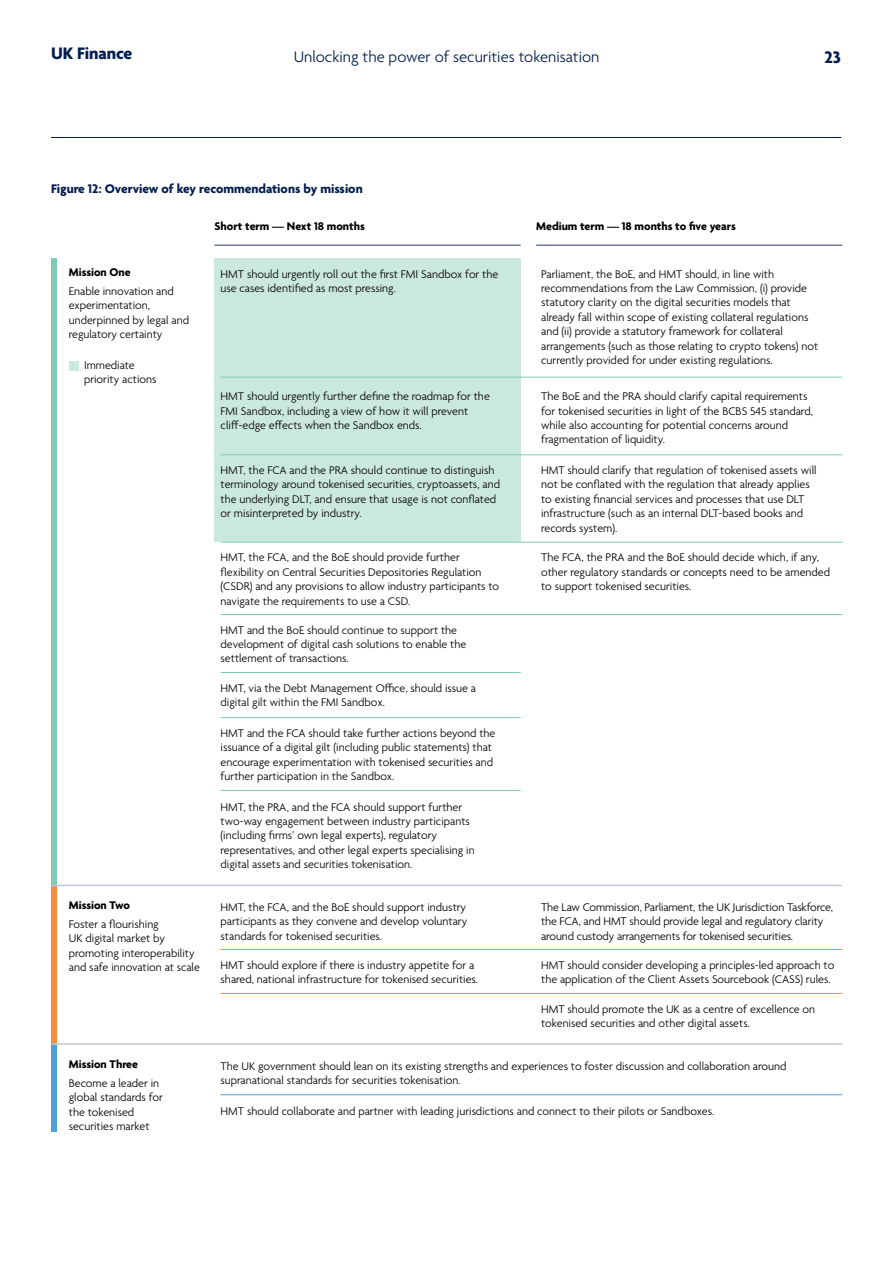
<style>
.page{position:relative;width:893px;height:1263px;background:#fff}
.page>*{position:absolute;margin:0;border:0;box-sizing:border-box;transform-origin:0 0}
.t1{font:700 18px "Agenda";letter-spacing:-.005em;color:#031d4d}
.t2{font:300 16.5px "Agenda";color:#031d4d}
.t3{font:700 13.5px "Agenda";color:#031d4d}
.t4{font:300 12px/14.4px "Agenda";color:#010101}
.t5{font:700 12px "Agenda";color:#010101}
</style>
<div class="page">
<hr style="left:51px;top:137px;width:790px;height:1px;background:#031d4d">
<div style="left:215px;top:258px;width:306px;height:284px;background:#cbe8de"></div>
<hr style="left:221px;top:377px;width:621px;height:1px;background:#7ecbb6">
<hr style="left:221px;top:454px;width:621px;height:1px;background:#7ecbb6">
<hr style="left:221px;top:542px;width:621px;height:1px;background:#7ecbb6">
<hr style="left:221px;top:614px;width:621px;height:1px;background:#7ecbb6">
<hr style="left:221px;top:672px;width:300px;height:1px;background:#7ecbb6">
<hr style="left:221px;top:717px;width:300px;height:1px;background:#7ecbb6">
<hr style="left:221px;top:790px;width:300px;height:1px;background:#7ecbb6">
<hr style="left:221px;top:949px;width:621px;height:1px;background:#f78b3f">
<hr style="left:221px;top:993px;width:621px;height:1px;background:#f78b3f">
<hr style="left:221px;top:1094px;width:621px;height:1px;background:#4da1d4">
<div style="left:52px;top:258px;width:5px;height:630px;background:#7ecbb6"></div>
<div style="left:52px;top:886px;width:5px;height:158px;background:#f78b3f"></div>
<div style="left:52px;top:1044px;width:5px;height:87px;background:#4da1d4"></div>
<hr style="left:52px;top:885px;width:790px;height:1px;background:#c5c7d6">
<hr style="left:215px;top:244px;width:306px;height:2px;background:#707595">
<hr style="left:536px;top:244px;width:306px;height:2px;background:#707595">
<hr style="left:52px;top:1043px;width:790px;height:2px;background:#c5c7d6">
<div style="left:69px;top:361px;width:10px;height:9px;background:#cbe8de"></div>
<h1 class="t1" style="left:51px;top:42px;width:83px">UK Finance</h1>
<h2 class="t2" style="left:294px;top:50px;width:307px">Unlocking the power of securities tokenisation</h2>
<h1 class="t1" style="left:824px;top:50px;width:18px">23</h1>
<p class="t3" style="left:51px;top:183px;width:313px">Figure 12: Overview of key recommendations by mission</p>
<p class="t5" style="left:69px;top:267px;width:63px">Mission One</p>
<p class="t4" style="left:69px;top:285px;width:122px">Enable innovation and experimentation, underpinned by legal and regulatory certainty</p>
<p class="t4" style="left:84px;top:360px;width:74px;line-height:13.5px">Immediate priority actions</p>
<p class="t5" style="left:69px;top:900px;width:63px">Mission Two</p>
<p class="t4" style="left:69px;top:918px;width:133px">Foster a flourishing<br>UK digital market by promoting interoperability and safe innovation at scale</p>
<p class="t5" style="left:69px;top:1059px;width:71px">Mission Three</p>
<p class="t4" style="left:69px;top:1077px;width:96px">Become a leader in global standards for the tokenised securities market</p>
<p class="t5" style="left:215px;top:222px;width:152px">Short term — Next 18 months</p>
<p class="t5" style="left:536px;top:222px;width:201px">Medium term — 18 months to five years</p>
<p class="t4" style="left:541px;top:268px;width:279px">Parliament, the BoE, and HMT should, in line with recommendations from the Law Commission, (i) provide statutory clarity on the digital securities models that already fall within scope of existing collateral regulations and (ii) provide a statutory framework for collateral arrangements (such as those relating to crypto tokens) not currently provided for under existing regulations.</p>
<p class="t4" style="left:541px;top:390px;width:273px">The BoE and the PRA should clarify capital requirements for tokenised securities in light of the BCBS 545 standard, while also accounting for potential concerns around fragmentation of liquidity.</p>
<p class="t4" style="left:541px;top:464px;width:277px">HMT should clarify that regulation of tokenised assets will not be conflated with the regulation that already applies to existing financial services and processes that use DLT infrastructure (such as an internal DLT-based books and records system).</p>
<p class="t4" style="left:541px;top:551px;width:290px">The FCA, the PRA and the BoE should decide which, if any, other regulatory standards or concepts need to be amended to support tokenised securities.</p>
<p class="t4" style="left:221px;top:268px;width:279px">HMT should urgently roll out the first FMI Sandbox for the use cases identified as most pressing.</p>
<p class="t4" style="left:221px;top:390px;width:271px">HMT should urgently further define the roadmap for the<br>FMI Sandbox, including a view of how it will prevent cliff-edge effects when the Sandbox ends.</p>
<p class="t4" style="left:221px;top:464px;width:281px">HMT, the FCA and the PRA should continue to distinguish terminology around tokenised securities, cryptoassets, and the underlying DLT, and ensure that usage is not conflated or misinterpreted by industry.</p>
<p class="t4" style="left:221px;top:551px;width:280px">HMT, the FCA, and the BoE should provide further flexibility on Central Securities Depositories Regulation (CSDR) and any provisions to allow industry participants to navigate the requirements to use a CSD.</p>
<p class="t4" style="left:221px;top:624px;width:247px">HMT and the BoE should continue to support the development of digital cash solutions to enable the settlement of transactions.</p>
<p class="t4" style="left:221px;top:681px;width:257px">HMT, via the Debt Management Office, should issue a digital gilt within the FMI Sandbox.</p>
<p class="t4" style="left:221px;top:727px;width:276px">HMT and the FCA should take further actions beyond the issuance of a digital gilt (including public statements) that encourage experimentation with tokenised securities and further participation in the Sandbox.</p>
<p class="t4" style="left:221px;top:800px;width:256px">HMT, the PRA, and the FCA should support further two-way engagement between industry participants (including firms’ own legal experts), regulatory representatives, and other legal experts specialising in digital assets and securities tokenisation.</p>
<p class="t4" style="left:221px;top:901px;width:248px;text-align:justify">HMT, the FCA, and the BoE should support industry participants as they convene and develop voluntary standards for tokenised securities.</p>
<p class="t4" style="left:221px;top:959px;width:259px">HMT should explore if there is industry appetite for a shared, national infrastructure for tokenised securities.</p>
<p class="t4" style="left:541px;top:901px;width:293px">The Law Commission, Parliament, the UK Jurisdiction Taskforce, the FCA, and HMT should provide legal and regulatory clarity around custody arrangements for tokenised securities.</p>
<p class="t4" style="left:541px;top:959px;width:295px">HMT should consider developing a principles-led approach to the application of the Client Assets Sourcebook (CASS) rules.</p>
<p class="t4" style="left:541px;top:1002px;width:276px">HMT should promote the UK as a centre of excellence on tokenised securities and other digital assets.</p>
<p class="t4" style="left:221px;top:1060px;width:567px">The UK government should lean on its existing strengths and experiences to foster discussion and collaboration around supranational standards for securities tokenisation.</p>
<p class="t4" style="left:221px;top:1105px;width:495px">HMT should collaborate and partner with leading jurisdictions and connect to their pilots or Sandboxes.</p>
</div>
